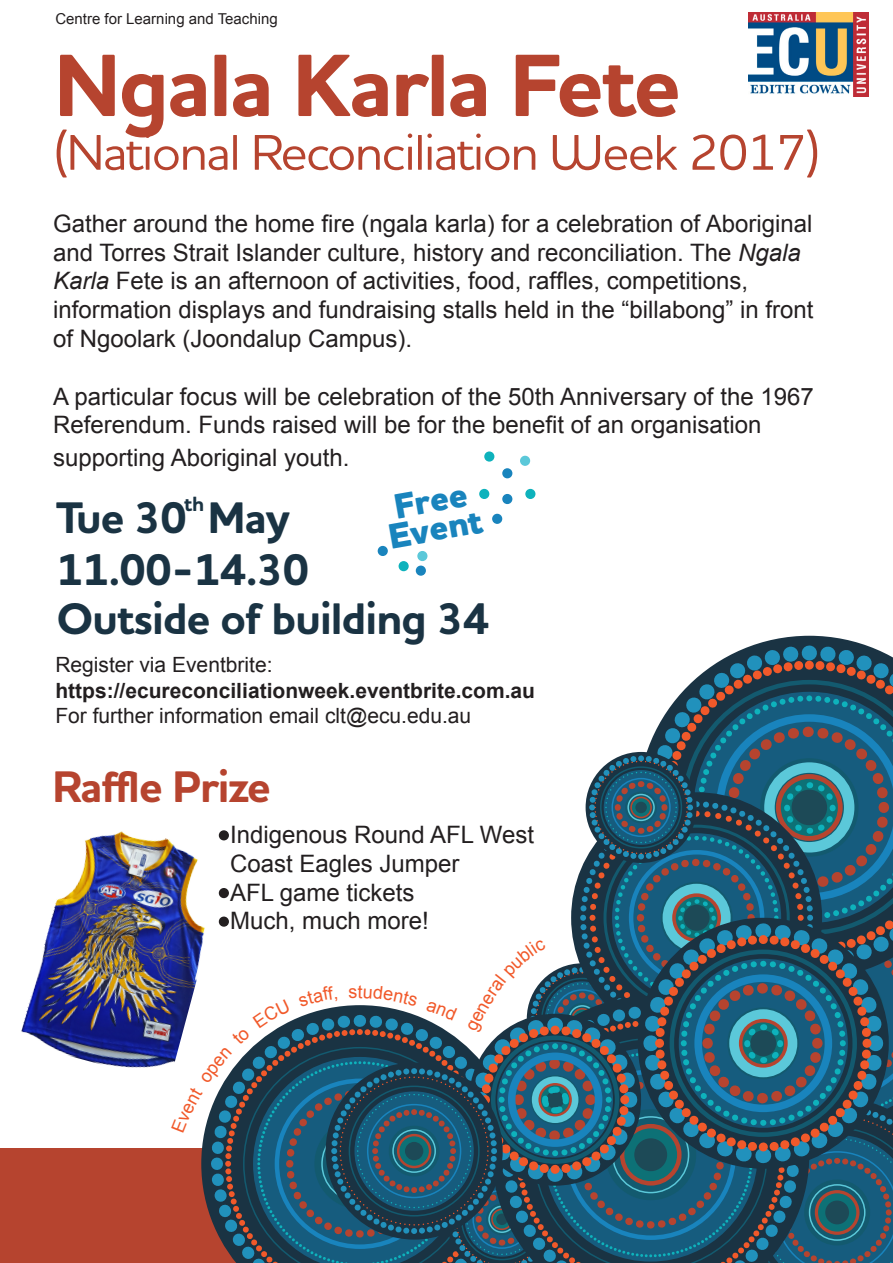
<style>
.page{position:relative;width:893px;height:1263px;background:#fff}
.page>*{position:absolute;margin:0;border:0;box-sizing:border-box;transform-origin:0 0}
.t1{font:700 90px "Houschka Pro";letter-spacing:-.025em;color:#b6442f}
.t2{font:500 51px "Houschka Pro";letter-spacing:-.025em;color:#b6442f}
.t3{font:700 45px "Houschka Pro";letter-spacing:-.02em;color:#1a3343}
.t4{font:700 45px "Houschka Pro";letter-spacing:-.03em;color:#b6442f}
.t5{font:800 36px "Houschka Pro";color:#1984bd}
.t6{font:24px/28.8px "Arial";color:#231f20}
.t7{font:21px "Arial";color:#231f20}
.t8{font:700 21px "Arial";color:#231f20}
.t9{font:700 21px "Houschka Pro";color:#1a3343}
.t10{font:15px "Arial";color:#231f20}
.s1{font-style:italic}
</style>
<div class="page">
<div style="left:0;top:1149px;width:893px;height:114px;background:#b6442f"></div>
<img style="left:748px;top:13px;width:120px;height:83px">
<div style="left:399px;top:562px;width:9px;height:8px;background:#0eb2bc;border-radius:50%"></div>
<div style="left:399px;top:561px;width:10px;height:10px;border:2px solid #0eb2bc;border-radius:50%"></div>
<div style="left:418px;top:552px;width:9px;height:8px;background:#5bc8d9;border-radius:50%"></div>
<div style="left:417px;top:551px;width:10px;height:10px;border:2px solid #5bc8d9;border-radius:50%"></div>
<div style="left:378px;top:547px;width:9px;height:8px;background:#1984bd;border-radius:50%"></div>
<div style="left:378px;top:546px;width:10px;height:10px;border:2px solid #1984bd;border-radius:50%"></div>
<div style="left:416px;top:566px;width:9px;height:9px;background:#1984bd;border-radius:50%"></div>
<div style="left:416px;top:566px;width:10px;height:10px;border:2px solid #1984bd;border-radius:50%"></div>
<div style="left:503px;top:495px;width:9px;height:8px;background:#1984bd;border-radius:50%"></div>
<div style="left:502px;top:494px;width:10px;height:10px;border:2px solid #1984bd;border-radius:50%"></div>
<div style="left:485px;top:452px;width:9px;height:9px;background:#0eb2bc;border-radius:50%"></div>
<div style="left:484px;top:451px;width:10px;height:11px;border:2px solid #0eb2bc;border-radius:50%"></div>
<div style="left:503px;top:469px;width:9px;height:9px;background:#1984bd;border-radius:50%"></div>
<div style="left:502px;top:468px;width:10px;height:10px;border:2px solid #1984bd;border-radius:50%"></div>
<div style="left:480px;top:490px;width:9px;height:8px;background:#0eb2bc;border-radius:50%"></div>
<div style="left:479px;top:489px;width:10px;height:10px;border:2px solid #0eb2bc;border-radius:50%"></div>
<div style="left:493px;top:514px;width:8px;height:9px;background:#1984bd;border-radius:50%"></div>
<div style="left:492px;top:514px;width:10px;height:10px;border:2px solid #1984bd;border-radius:50%"></div>
<div style="left:526px;top:490px;width:9px;height:8px;background:#0eb2bc;border-radius:50%"></div>
<div style="left:525px;top:489px;width:10px;height:10px;border:2px solid #0eb2bc;border-radius:50%"></div>
<div style="left:521px;top:456px;width:8px;height:9px;background:#5bc8d9;border-radius:50%"></div>
<div style="left:520px;top:456px;width:10px;height:10px;border:2px solid #5bc8d9;border-radius:50%"></div>
<img style="left:21px;top:831px;width:150px;height:237px">
<svg style="left:171px;top:637px;width:722px;height:626px"></svg>
<p class="t10" style="left:55px;top:9px;width:224px">Centre for Learning and Teaching</p>
<p class="t1" style="left:54px;top:27px;width:628px">Ngala Karla Fete</p>
<p class="t2" style="left:54px;top:120px;width:767px">(National Reconciliation Week 2017)</p>
<p class="t6" style="left:53px;top:209px;width:761px">Gather around the home fire (ngala karla) for a celebration of Aboriginal</p>
<p class="t6" style="left:53px;top:238px;width:749px">and Torres Strait Islander culture, history and reconciliation. The <span class="s1">Ngala</span></p>
<p class="t6" style="left:53px;top:267px;width:697px"><span class="s1">Karla</span> Fete is an afternoon of activities, food, raffles, competitions,</p>
<p class="t6" style="left:53px;top:296px;width:762px">information displays and fundraising stalls held in the “billabong” in front</p>
<p class="t6" style="left:53px;top:324px;width:360px">of Ngoolark (Joondalup Campus).</p>
<p class="t6" style="left:53px;top:382px;width:762px">A particular focus will be celebration of the 50th Anniversary of the 1967<br>Referendum. Funds raised will be for the benefit of an organisation</p>
<p class="t6" style="left:53px;top:443px;width:298px">supporting Aboriginal youth.</p>
<p class="t9" style="left:184px;top:490px;width:21px">th</p>
<p class="t5" style="left:390px;top:483px;width:75px;rotate:-10deg">Free</p>
<p class="t3" style="left:56px;top:489px;width:235px">Tue 30 May</p>
<p class="t3" style="left:56px;top:541px;width:255px">11.00-14.30</p>
<p class="t5" style="left:385px;top:513px;width:97px;rotate:-10deg">Event</p>
<p class="t3" style="left:57px;top:589px;width:434px">Outside of building 34</p>
<p class="t7" style="left:55px;top:651px;width:219px">Register via Eventbrite:</p>
<p class="t8" style="left:55px;top:676px;width:481px">https://ecureconciliationweek.eventbrite.com.au</p>
<p class="t7" style="left:55px;top:702px;width:417px">For further information email clt@ecu.edu.au</p>
<p class="t4" style="left:53px;top:757px;width:220px">Raffle Prize</p>
<p class="t6" style="left:230px;top:820px;width:306px">Indigenous Round AFL West<br>Coast Eagles Jumper</p>
<p class="t6" style="left:230px;top:878px;width:186px">AFL game tickets</p>
<p class="t6" style="left:230px;top:907px;width:200px">Much, much more!</p>
</div>
